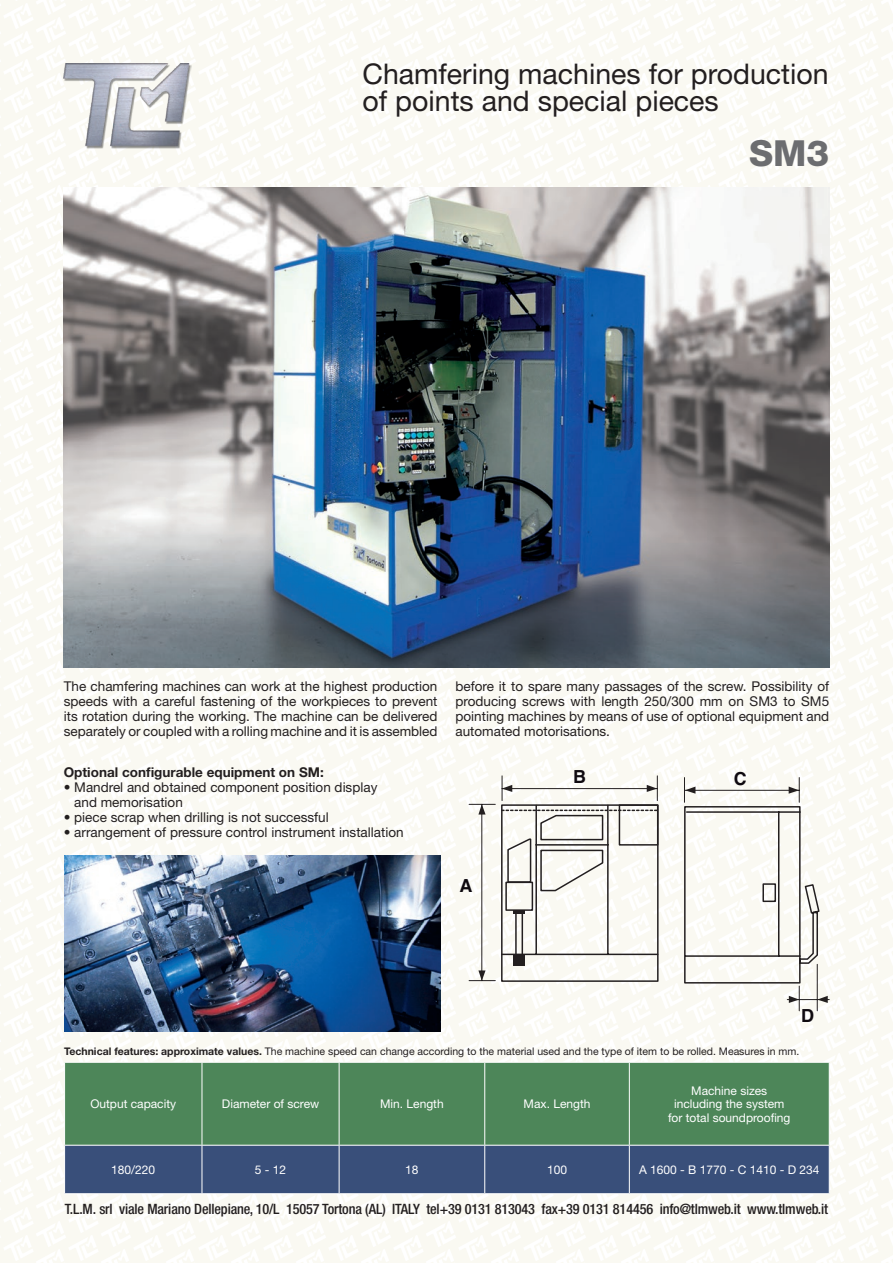
<style>
.page{position:relative;width:893px;height:1263px;background:#fff}
.page>*{position:absolute;margin:0;border:0;box-sizing:border-box;transform-origin:0 0}
.t1{font:800 36px "Helvetica Neue LT Std";color:#6c6d70}
.t2{font:28.5px/27px "Helvetica Neue LT Std";color:#231f20}
.t3{font:700 18px "Helvetica";color:#0f0a10}
.t4{font:500 condensed 14.25px "Helvetica Neue LT Std";letter-spacing:-.01em;color:#231f20}
.t5{font:13.5px/15px "Helvetica Neue LT Std";color:#231f20;text-align:justify}
.t6{font:700 13.5px "Helvetica Neue LT Std";color:#231f20}
.t7{font:12px "Helvetica Neue LT Std";color:#fff}
.t8{font:10.5px "Helvetica Neue LT Std";color:#231f20}
.s1{font-weight:700}
</style>
<div class="page">
<div style="left:0;top:0;width:893px;height:1263px;background:linear-gradient(to right,#fbfbf6,#fbfbf6)"></div>
<img style="left:64px;top:187px;width:765px;height:481px">
<img style="left:64px;top:855px;width:377px;height:176px">
<div style="left:501px;top:804px;width:158px;height:178px;border:2px solid #231f20"></div>
<div style="left:514px;top:954px;width:11px;height:11px;background:#231f20"></div>
<hr style="left:481px;top:804px;width:1px;height:177px;background:#231f20">
<svg style="left:469px;top:970px;width:26px;height:11px"></svg>
<svg style="left:469px;top:776px;width:190px;height:180px"></svg>
<hr style="left:787px;top:999px;width:42px;height:1px;background:#231f20">
<svg style="left:684px;top:777px;width:144px;height:234px"></svg>
<img style="left:64px;top:64px;width:127px;height:85px">
<div style="left:65px;top:1063px;width:764px;height:82px;background:#4d8659"></div>
<div style="left:65px;top:1146px;width:764px;height:47px;background:#394f7a"></div>
<hr style="left:64px;top:1062px;width:138px;height:1px;background:#fff">
<hr style="left:64px;top:1063px;width:1px;height:82px;background:#fff">
<hr style="left:202px;top:1062px;width:137px;height:1px;background:#fff">
<hr style="left:202px;top:1063px;width:1px;height:82px;background:#fff">
<hr style="left:339px;top:1062px;width:146px;height:1px;background:#fff">
<hr style="left:339px;top:1063px;width:1px;height:82px;background:#fff">
<hr style="left:485px;top:1062px;width:144px;height:1px;background:#fff">
<hr style="left:484px;top:1063px;width:1px;height:82px;background:#fff">
<hr style="left:629px;top:1062px;width:201px;height:1px;background:#fff">
<hr style="left:629px;top:1063px;width:1px;height:82px;background:#fff">
<hr style="left:829px;top:1063px;width:1px;height:82px;background:#fff">
<hr style="left:64px;top:1145px;width:138px;height:1px;background:#fff">
<hr style="left:64px;top:1145px;width:1px;height:48px;background:#fff">
<hr style="left:202px;top:1145px;width:137px;height:1px;background:#fff">
<hr style="left:202px;top:1145px;width:1px;height:48px;background:#fff">
<hr style="left:339px;top:1145px;width:146px;height:1px;background:#fff">
<hr style="left:339px;top:1145px;width:1px;height:48px;background:#fff">
<hr style="left:485px;top:1145px;width:144px;height:1px;background:#fff">
<hr style="left:484px;top:1145px;width:1px;height:48px;background:#fff">
<hr style="left:629px;top:1145px;width:201px;height:1px;background:#fff">
<hr style="left:629px;top:1145px;width:1px;height:48px;background:#fff">
<hr style="left:829px;top:1145px;width:1px;height:48px;background:#fff">
<hr style="left:64px;top:1193px;width:138px;height:1px;background:#fff">
<hr style="left:202px;top:1193px;width:137px;height:1px;background:#fff">
<hr style="left:339px;top:1193px;width:146px;height:1px;background:#fff">
<hr style="left:485px;top:1193px;width:144px;height:1px;background:#fff">
<hr style="left:629px;top:1193px;width:201px;height:1px;background:#fff">
<p class="t2" style="left:362px;top:60px;width:468px">Chamfering machines for production of points and special pieces</p>
<p class="t1" style="left:749px;top:131px;width:82px">SM3</p>
<p class="t5" style="left:64px;top:678px;width:375px">The chamfering machines can work at the highest production speeds with a careful fastening of the workpieces to prevent its rotation during the working. The machine can be delivered separately or coupled with a rolling machine and it is assembled</p>
<p class="t5" style="left:455px;top:678px;width:375px">before it to spare many passages of the screw. Possibility of producing screws with length 250/300 mm on SM3 to SM5 pointing machines by means of use of optional equipment and automated motorisations.</p>
<p class="t6" style="left:64px;top:764px;width:261px">Optional configurable equipment on SM:</p>
<p class="t5" style="left:74px;top:780px;width:305px;text-indent:-11px">• Mandrel and obtained component position display and memorisation</p>
<p class="t5" style="left:64px;top:810px;width:267px">• piece scrap when drilling is not successful</p>
<p class="t5" style="left:64px;top:825px;width:341px">• arrangement of pressure control instrument installation</p>
<p class="t3" style="left:573px;top:762px;width:14px">B</p>
<p class="t3" style="left:734px;top:764px;width:14px">C</p>
<p class="t3" style="left:460px;top:872px;width:14px">A</p>
<p class="t3" style="left:801px;top:1001px;width:14px">D</p>
<p class="t8" style="left:64px;top:1045px;width:737px"><span class="s1">Technical features: approximate values.</span> The machine speed can change according to the material used and the type of item to be rolled. Measures in mm.</p>
<p class="t7" style="left:90px;top:1096px;width:87px">Output capacity</p>
<p class="t7" style="left:222px;top:1096px;width:99px">Diameter of screw</p>
<p class="t7" style="left:380px;top:1096px;width:65px">Min. Length</p>
<p class="t7" style="left:524px;top:1096px;width:68px">Max. Length</p>
<p class="t7" style="left:691px;top:1083px;width:77px">Machine sizes</p>
<p class="t7" style="left:674px;top:1096px;width:112px">including the system</p>
<p class="t7" style="left:668px;top:1110px;width:124px">for total soundproofing</p>
<p class="t7" style="left:111px;top:1162px;width:46px">180/220</p>
<p class="t7" style="left:255px;top:1162px;width:33px">5 - 12</p>
<p class="t7" style="left:405px;top:1162px;width:15px">18</p>
<p class="t7" style="left:547px;top:1162px;width:22px">100</p>
<p class="t7" style="left:639px;top:1162px;width:182px">A 1600 - B 1770 - C 1410 - D 234</p>
<p class="t4" style="left:65px;top:1200px;width:765px">T.L.M. srl viale Mariano Dellepiane, 10/L 15057 Tortona (AL) ITALY tel+39 0131 813043 fax+39 0131 814456 info@tlmweb.it www.tlmweb.it</p>
</div>
